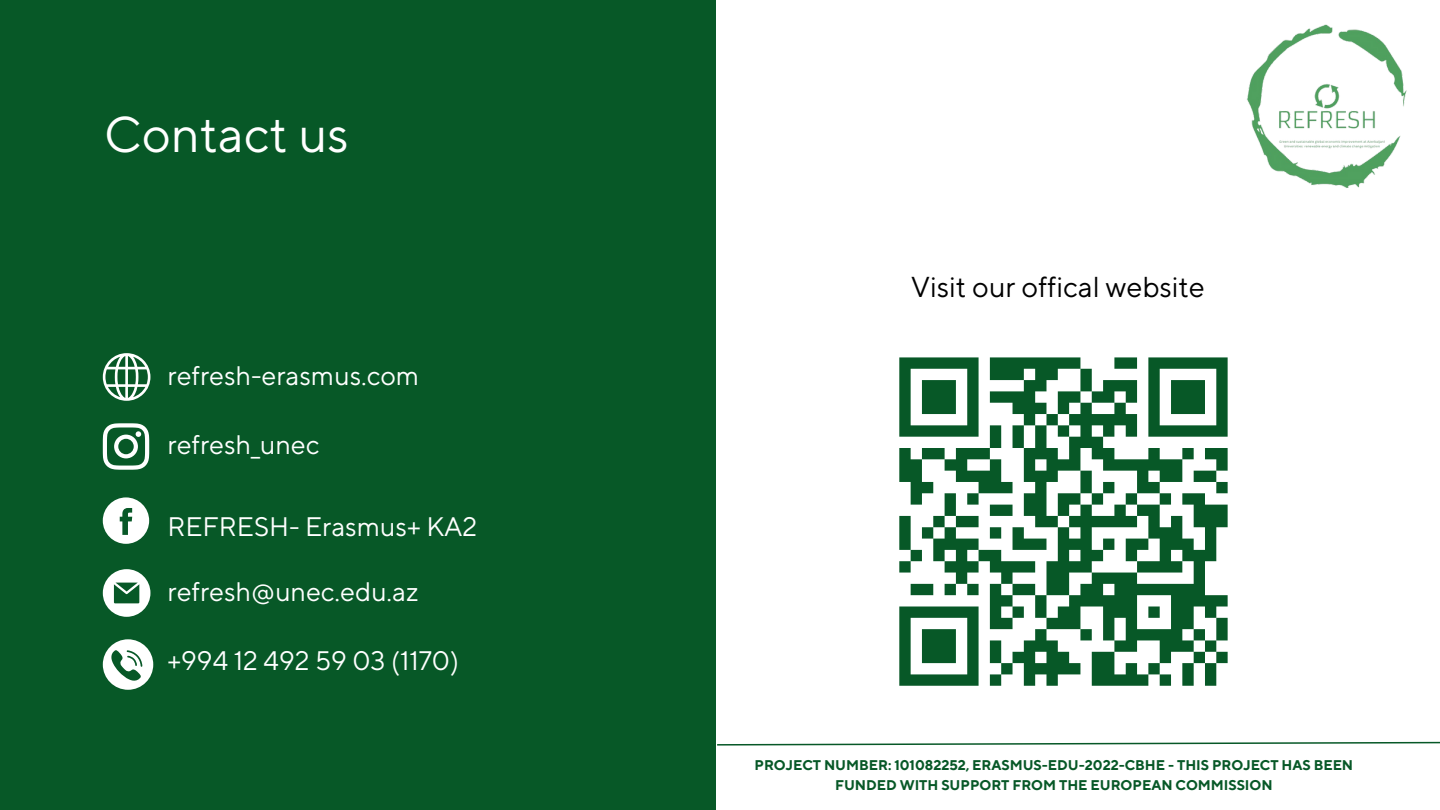
<style>
.page{position:relative;width:1440px;height:810px;background:#fff}
.page>*{position:absolute;margin:0;border:0;box-sizing:border-box;transform-origin:0 0}
.t1{font:50px "TT Norms Pro";color:#fff}
.t2{font:28.7px "TT Norms Pro";color:#000}
.t3{font:26.7px "TT Norms Pro";color:#fff}
.t4{font:700 14px/19.5px "TT Norms Pro";color:#075827;text-align:center}
</style>
<div class="page">
<svg style="left:899px;top:357px;width:329px;height:329px"></svg>
<div style="left:0;top:0;width:716px;height:810px;background:#075827"></div>
<img style="left:1247px;top:24px;width:160px;height:164px">
<svg style="left:103px;top:569px;width:47px;height:48px"></svg>
<svg style="left:103px;top:423px;width:46px;height:47px"></svg>
<svg style="left:103px;top:497px;width:46px;height:47px"></svg>
<svg style="left:103px;top:353px;width:47px;height:48px"></svg>
<svg style="left:103px;top:639px;width:50px;height:51px"></svg>
<svg style="left:717px;top:741px;width:723px;height:5px"></svg>
<h2 class="t1" style="left:104px;top:105px;width:246px">Contact us</h2>
<h2 class="t3" style="left:167px;top:360px;width:253px">refresh-erasmus.com</h2>
<p class="t3" style="left:167px;top:428px;width:153px">refresh_unec</p>
<p class="t3" style="left:167px;top:511px;width:311px">REFRESH- Erasmus+ KA2</p>
<p class="t3" style="left:167px;top:576px;width:253px">refresh@unec.edu.az</p>
<h2 class="t3" style="left:167px;top:644px;width:293px">+994 12 492 59 03 (1170)</h2>
<p class="t2" style="left:911px;top:270px;width:295px">Visit our offical website</p>
<p class="t4" style="left:755px;top:756px;width:600px">PROJECT NUMBER: 101082252, ERASMUS-EDU-2022-CBHE - THIS PROJECT HAS BEEN<br>FUNDED WITH SUPPORT FROM THE EUROPEAN COMMISSION</p>
</div>
